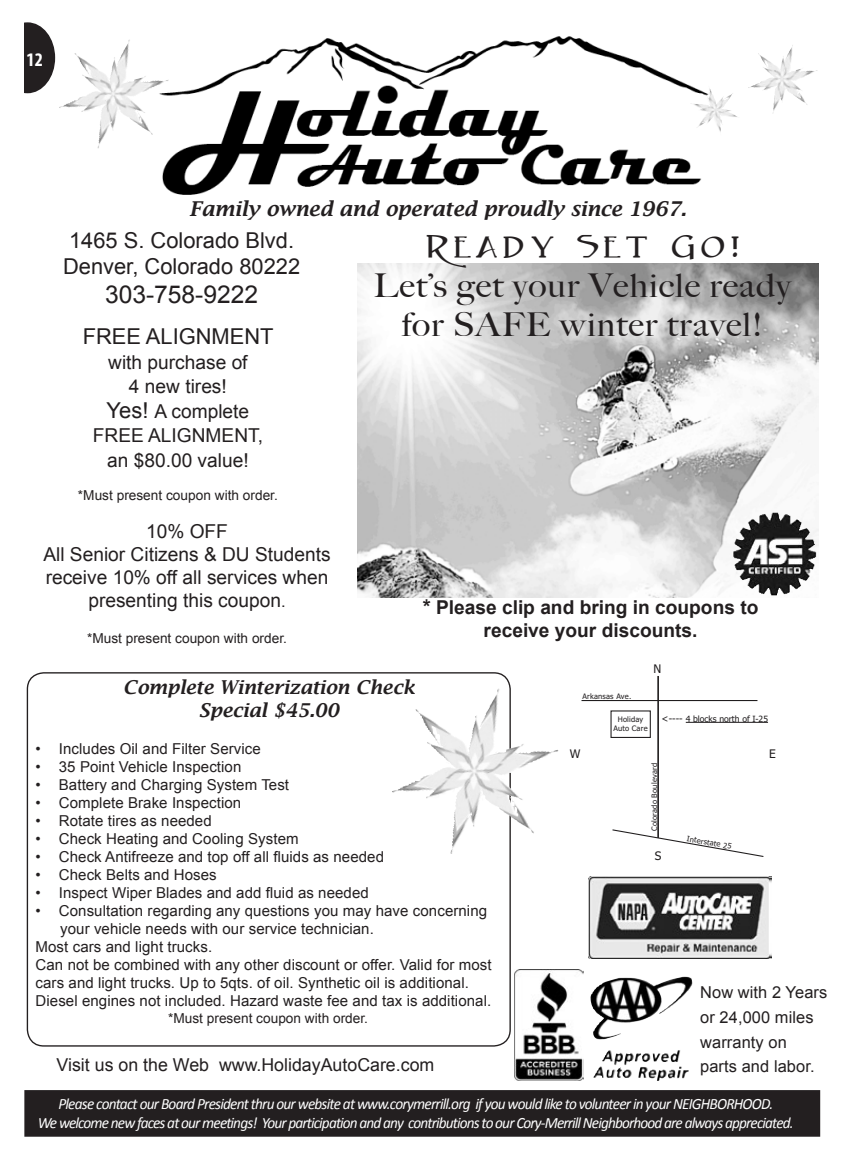
<style>
.page{position:relative;width:851px;height:1166px;background:#fff}
.page>*{position:absolute;margin:0;border:0;box-sizing:border-box;transform-origin:0 0}
.t1{font:500 32.73px/39.4px "Big Caslon";letter-spacing:.025em;color:#231f20;text-align:center;scale:1.08 1}
.t2{font:24.68px "Arial";color:#231f20}
.t3{font:21.88px/26.2px "Arial";color:#231f20}
.t4{font:italic 600 20.47px "Lucida Bright";color:#231f20}
.t5{font:700 condensed 19.25px "Myriad Pro";color:#fff}
.t6{font:19.07px/24.7px "Arial";color:#231f20;text-align:center}
.t7{font:700 19.07px/22.9px "Arial";color:#231f20;text-align:center}
.t8{font:italic 600 19.07px/22.9px "Lucida Bright";color:#231f20;text-align:center}
.t9{font:17.85px "Arial";color:#231f20}
.t10{font:16.45px/24.7px "Arial";letter-spacing:.005em;color:#231f20}
.t11{font:italic 15.75px/19.1px "Calibri";letter-spacing:-.055em;color:#fff;text-align:center}
.t12{font:15.05px "Arial";letter-spacing:.005em;color:#231f20}
.t13{font:13.65px "Arial";color:#231f20}
.t14{font:11.9px "Tahoma";color:#201d1e}
.t15{font:8.58px "Tahoma";color:#201d1e}
.t16{font:7.52px/9.1px "Tahoma";letter-spacing:.025em;color:#201d1e;text-align:center}
.s1{font-size:21.88px}
.s2{font-family:"Caeldera";font-weight:400}
.s3{font-size:16.45px}
.s4{font-size:20.47px}
.s5{font-size:9.62px}
</style>
<div class="page">
<div style="left:0;top:22px;width:55px;height:71px;background:#231f20;border-radius:50%"></div>
<div style="left:0;top:21px;width:24px;height:74px;background:#fff"></div>
<div style="left:25px;top:1091px;width:794px;height:44px;background:#231f20"></div>
<div style="left:24px;top:1090px;width:796px;height:46px;border:2px solid #231f20"></div>
<img style="left:110px;top:37px;width:627px;height:158px">
<img style="left:357px;top:264px;width:461px;height:333px">
<img style="left:93px;top:40px;width:36px;height:43px">
<img style="left:772px;top:47px;width:20px;height:25px">
<img style="left:732px;top:512px;width:40px;height:82px">
<img style="left:690px;top:86px;width:20px;height:23px">
<hr style="left:657px;top:676px;width:2px;height:162px;background:#201d1e">
<svg style="left:581px;top:699px;width:183px;height:158px"></svg>
<div style="left:610px;top:710px;width:40px;height:28px;border:1px solid #201d1e"></div>
<hr style="left:685px;top:722px;width:83px;height:1px;background:#201d1e">
<img style="left:588px;top:876px;width:183px;height:82px">
<img style="left:445px;top:689px;width:53px;height:65px">
<img style="left:515px;top:970px;width:68px;height:110px">
<img style="left:590px;top:976px;width:103px;height:89px">
<p class="t5" style="left:27px;top:48px;width:18px">12</p>
<p class="t4" style="left:189px;top:197px;width:498px">Family owned and operated proudly since 1967.</p>
<p class="t3" style="left:63px;top:227px;width:239px">1465 S. Colorado Blvd.<br>Denver, Colorado 80222</p>
<p class="t2" style="left:105px;top:278px;width:155px">303-758-9222</p>
<p class="t3" style="left:83px;top:323px;width:192px">FREE ALIGNMENT</p>
<p class="t6" style="left:93px;top:350px;width:172px">with purchase of<br>4 new tires!<br><span class="s1">Yes!</span> A complete<br>FREE ALIGNMENT, an $80.00 value!</p>
<p class="t13" style="left:78px;top:486px;width:201px">*Must present coupon with order.</p>
<p class="t1" style="left:373px;top:227px;width:388px"><span class="s2">Ready Set Go!<br></span>Let’s get your Vehicle ready for SAFE winter travel!</p>
<p class="t6" style="left:43px;top:519px;width:289px;line-height:22.9px">10% OFF<br>All Senior Citizens &amp; DU Students receive 10% off all services when presenting this coupon<span class="s3">.</span></p>
<p class="t13" style="left:87px;top:629px;width:201px">*Must present coupon with order.</p>
<p class="t7" style="left:422px;top:596px;width:337px"><span class="s4">*</span> Please clip and bring in coupons to receive your discounts.</p>
<p class="t14" style="left:653px;top:660px;width:9px">N</p>
<p class="t8" style="left:123px;top:676px;width:293px">Complete Winterization Check<br>Special $45.00</p>
<p class="t12" style="left:36px;top:738px;width:227px">• Includes Oil and Filter Service</p>
<p class="t12" style="left:36px;top:756px;width:207px">• 35 Point Vehicle Inspection</p>
<p class="t12" style="left:36px;top:774px;width:255px">• Battery and Charging System Test</p>
<p class="t12" style="left:36px;top:792px;width:207px">• Complete Brake Inspection</p>
<p class="t12" style="left:36px;top:810px;width:178px">• Rotate tires as needed</p>
<p class="t12" style="left:36px;top:828px;width:264px">• Check Heating and Cooling System</p>
<p class="t12" style="left:36px;top:846px;width:350px">• Check Antifreeze and top off all fluids as needed</p>
<p class="t12" style="left:36px;top:864px;width:182px">• Check Belts and Hoses</p>
<p class="t12" style="left:36px;top:882px;width:335px">• Inspect Wiper Blades and add fluid as needed</p>
<p class="t12" style="left:36px;top:900px;width:453px">• Consultation regarding any questions you may have concerning</p>
<p class="t12" style="left:60px;top:918px;width:315px">your vehicle needs with our service technician.</p>
<p class="t12" style="left:36px;top:937px;width:178px">Most cars and light trucks.</p>
<p class="t12" style="left:36px;top:955px;width:457px">Can not be combined with any other discount or offer. Valid for most</p>
<p class="t12" style="left:36px;top:973px;width:435px">cars and light trucks. Up to 5qts. of oil. Synthetic oil is additional.</p>
<p class="t12" style="left:36px;top:991px;width:457px">Diesel engines not included. Hazard waste fee and tax is additional.</p>
<p class="t13" style="left:168px;top:1008px;width:201px">*Must present coupon with order.</p>
<p class="t9" style="left:57px;top:1052px;width:379px">Visit us on the Web www.HolidayAutoCare.com</p>
<p class="t16" style="left:582px;top:691px;width:50px">Arkansas Ave.</p>
<p class="t16" style="left:613px;top:714px;width:36px">Holiday<br>Auto Care</p>
<p class="t15" style="left:661px;top:712px;width:108px"><span class="s5">&lt;----</span> 4 blocks north of I-25</p>
<p class="t14" style="left:569px;top:745px;width:12px">W</p>
<p class="t14" style="left:769px;top:746px;width:8px">E</p>
<p class="t16" style="left:649px;top:830px;width:69px;rotate:-90deg">Colorado Boulevard</p>
<p class="t14" style="left:654px;top:847px;width:8px">S</p>
<p class="t16" style="left:687px;top:833px;width:47px;rotate:10deg">Interstate 25</p>
<p class="t10" style="left:700px;top:980px;width:129px">Now with 2 Years or 24,000 miles warranty on parts and labor.</p>
<p class="t11" style="left:38px;top:1093px;width:757px">Please contact our Board President thru our website at www.corymerrill.org if you would like to volunteer in your NEIGHBORHOOD.<br>We welcome new faces at our meetings! Your participation and any contributions to our Cory-Merrill Neighborhood are always appreciated.</p>
</div>
